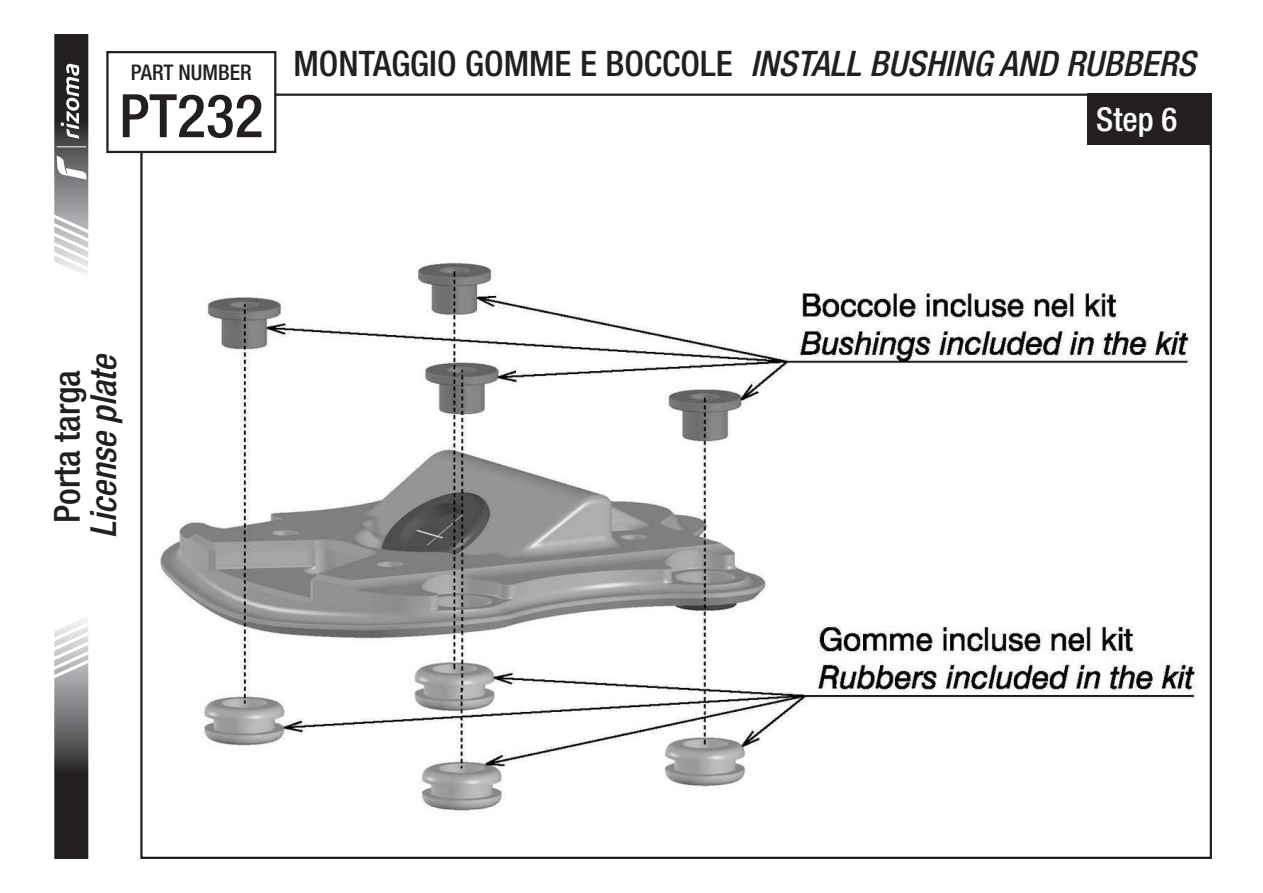
<style>
.page{position:relative;width:1263px;height:893px;background:#fff}
.page>*{position:absolute;margin:0;border:0;box-sizing:border-box;transform-origin:0 0}
.t1{font:500 condensed 60px "Helvetica Neue LT Std";color:#231f20}
.t2{font:italic 500 condensed 36px "Helvetica Neue LT Std";color:#231f20}
.t3{font:500 condensed 36px "Helvetica Neue LT Std";color:#231f20}
.t4{font:italic 500 condensed 35.4px "Helvetica Neue LT Std";color:#231f20}
.t5{font:500 condensed 33px "Helvetica Neue LT Std";color:#fff}
.t6{font:500 condensed 21.6px "Helvetica Neue LT Std";color:#231f20}
.s1{font-style:normal}
</style>
<div class="page">
<img style="left:150px;top:134px;width:1047px;height:679px">
<div style="left:1088px;top:94px;width:124px;height:51px;background:#231f20"></div>
<svg style="left:54px;top:620px;width:35px;height:239px;background:#706f70"></svg>
<svg style="left:54px;top:34px;width:35px;height:240px"></svg>
<div style="left:107px;top:52px;width:168px;height:100px;background:#fff"></div>
<div style="left:106px;top:51px;width:170px;height:102px;border:2px solid #231f20"></div>
<p class="t6" style="left:131px;top:59px;width:122px">PART NUMBER</p>
<h1 class="t1" style="left:119px;top:80px;width:146px">PT232</h1>
<p class="t4" style="left:293px;top:43px;width:904px"><span class="s1">MONTAGGIO GOMME E BOCCOLE</span> INSTALL BUSHING AND RUBBERS</p>
<p class="t5" style="left:1096px;top:99px;width:83px">Step 6</p>
<p class="t2" style="left:82px;top:538px;width:187px;rotate:-90deg">License plate</p>
<p class="t3" style="left:46px;top:523px;width:155px;rotate:-90deg">Porta targa</p>
</div>
